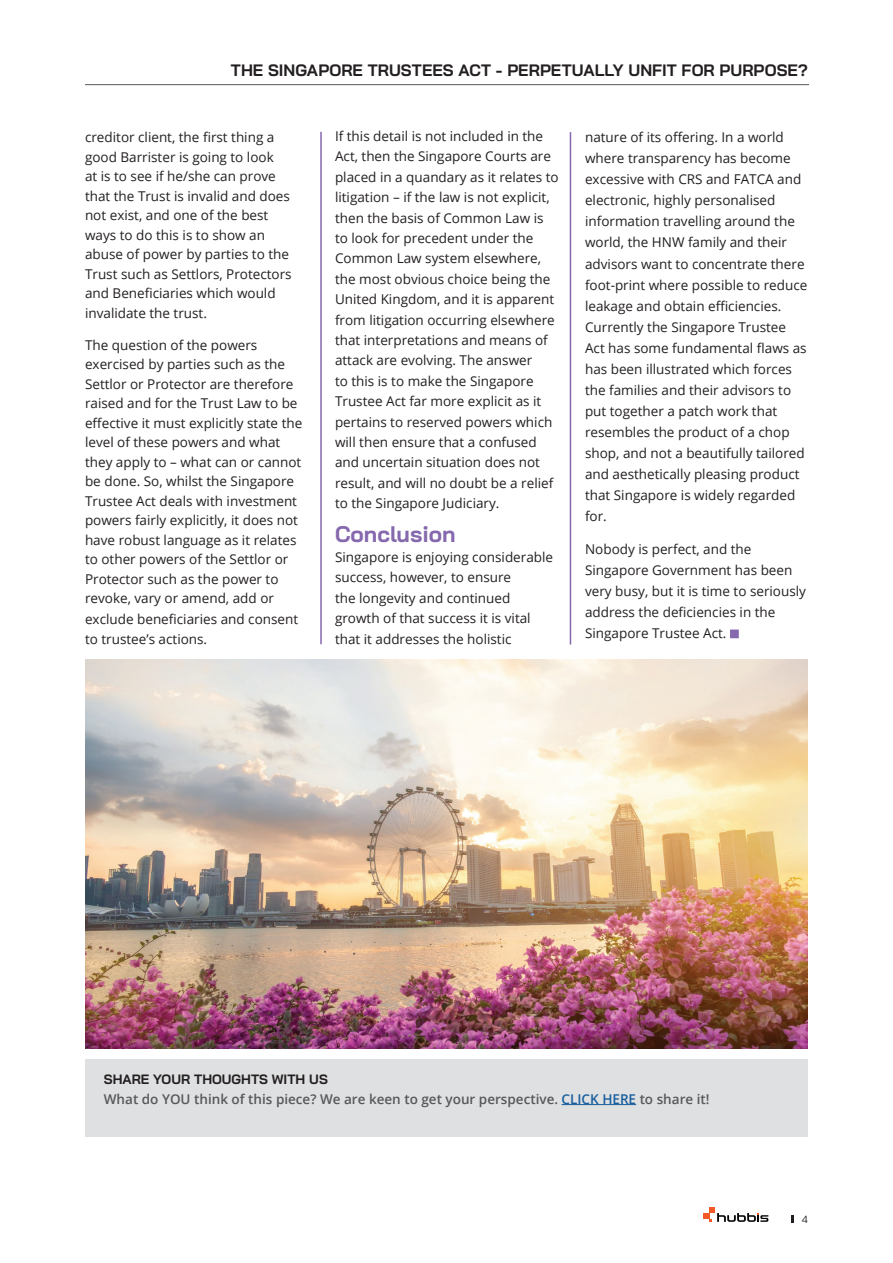
<style>
.page{position:relative;width:893px;height:1263px;background:#fff}
.page>*{position:absolute;margin:0;border:0;box-sizing:border-box;transform-origin:0 0}
.t1{font:700 22.5px "Bai Jamjuree";color:#8568ae}
.t2{font:700 16.5px "Bai Jamjuree";letter-spacing:.005em;color:#231f20}
.t3{font:13.5px/20.4px "Open Sans";color:#231f20}
.t4{font:600 13.5px "Open Sans";color:#57585a}
.t5{font:700 13.5px "Bai Jamjuree";color:#231f20}
.t6{font:10.5px "Bai Jamjuree";color:#231f20}
.s1{color:#175d9e}
.s2{color:#58595b}
</style>
<div class="page">
<svg style="left:703px;top:1207px;width:65px;height:15px"></svg>
<svg style="left:791px;top:1215px;width:3px;height:8px"></svg>
<div style="left:85px;top:1059px;width:723px;height:78px;background:#dfe0e1"></div>
<hr style="left:562px;top:1104px;width:74px;height:1px;background:#175d9e">
<div style="left:730px;top:629px;width:9px;height:9px;background:#8568ae;border:2px solid #8568ae"></div>
<img style="left:85px;top:659px;width:723px;height:389px">
<hr style="left:320px;top:132px;width:2px;height:512px;background:#8568ae">
<hr style="left:570px;top:132px;width:1px;height:512px;background:#8568ae">
<hr style="left:85px;top:84px;width:724px;height:1px;background:#57585a">
<p class="t2" style="left:231px;top:61px;width:579px">THE SINGAPORE TRUSTEES ACT - PERPETUALLY UNFIT FOR PURPOSE?</p>
<p class="t3" style="left:85px;top:127px;width:208px;line-height:19.5px">creditor client, the first thing a good Barrister is going to look<br>at is to see if he/she can prove that the Trust is invalid and does not exist, and one of the best ways to do this is to show an abuse of power by parties to the<br>Trust such as Settlors, Protectors and Beneficiaries which would invalidate the trust.</p>
<p class="t3" style="left:85px;top:335px;width:219px;line-height:19.6px">The question of the powers exercised by parties such as the<br>Settlor or Protector are therefore raised and for the Trust Law to be effective it must explicitly state the level of these powers and what they apply to – what can or cannot be done. So, whilst the Singapore<br>Trustee Act deals with investment powers fairly explicitly, it does not have robust language as it relates to other powers of the Settlor or<br>Protector such as the power to revoke, vary or amend, add or exclude beneficiaries and consent to trustee’s actions.</p>
<p class="t3" style="left:335px;top:125px;width:225px">If this detail is not included in the Act, then the Singapore Courts are placed in a quandary as it relates to litigation – if the law is not explicit, then the basis of Common Law is to look for precedent under the Common Law system elsewhere, the most obvious choice being the United Kingdom, and it is apparent from litigation occurring elsewhere that interpretations and means of attack are evolving. The answer<br>to this is to make the Singapore Trustee Act far more explicit as it pertains to reserved powers which will then ensure that a confused and uncertain situation does not result, and will no doubt be a relief to the Singapore Judiciary.</p>
<h1 class="t1" style="left:335px;top:521px;width:122px">Conclusion</h1>
<p class="t3" style="left:335px;top:546px;width:220px">Singapore is enjoying considerable success, however, to ensure<br>the longevity and continued growth of that success it is vital that it addresses the holistic</p>
<p class="t3" style="left:585px;top:127px;width:224px;line-height:21px">nature of its offering. In a world where transparency has become excessive with CRS and FATCA and electronic, highly personalised information travelling around the world, the HNW family and their advisors want to concentrate there foot-print where possible to reduce leakage and obtain efficiencies.<br>Currently the Singapore Trustee<br>Act has some fundamental flaws as has been illustrated which forces the families and their advisors to put together a patch work that resembles the product of a chop shop, and not a beautifully tailored and aesthetically pleasing product that Singapore is widely regarded for.</p>
<p class="t3" style="left:585px;top:539px;width:222px;line-height:21px">Nobody is perfect, and the<br>Singapore Government has been very busy, but it is time to seriously address the deficiencies in the<br>Singapore Trustee Act.</p>
<p class="t5" style="left:104px;top:1071px;width:225px">SHARE YOUR THOUGHTS WITH US</p>
<p class="t4" style="left:104px;top:1089px;width:607px">What do YOU think of this piece? We are keen to get your perspective. <span class="s1">CLICK HERE</span> <span class="s2">to share it!</span></p>
<p class="t6" style="left:802px;top:1210px;width:8px">4</p>
</div>
